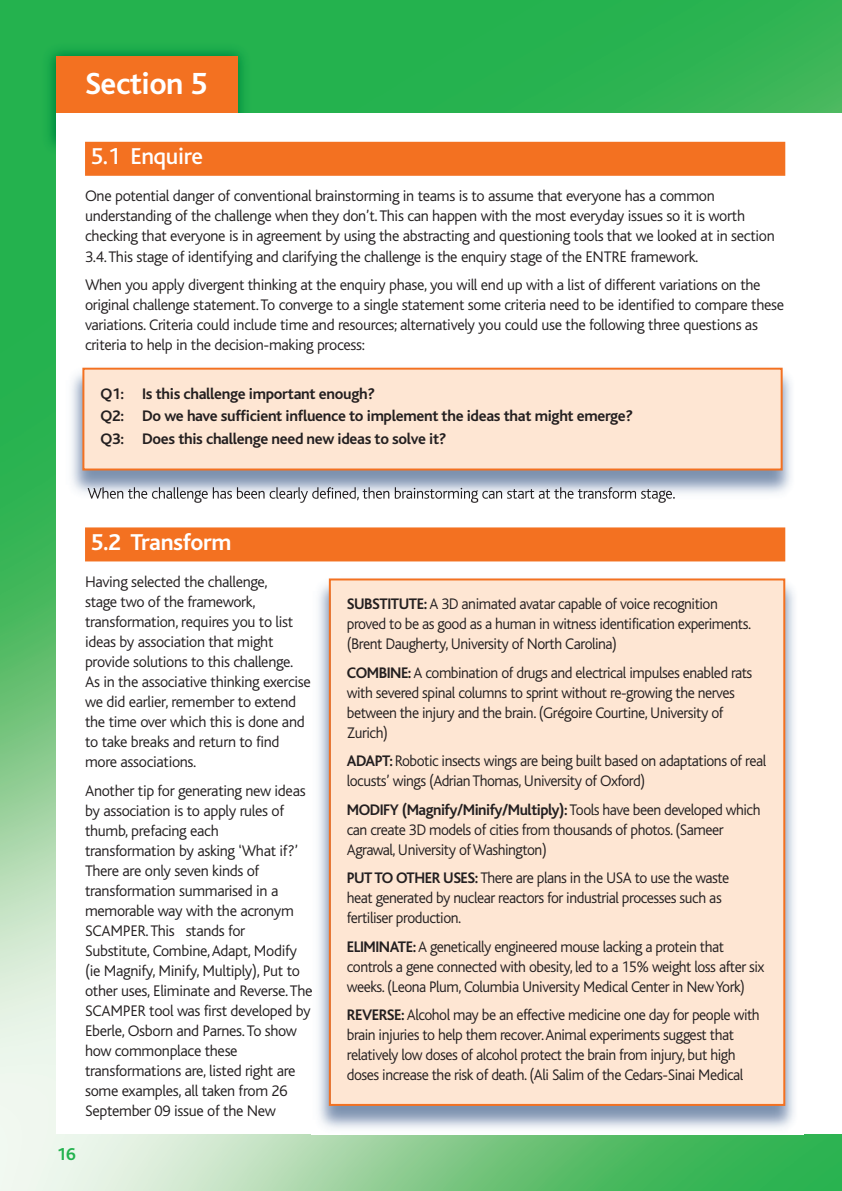
<style>
.page{position:relative;width:842px;height:1191px;background:#fff}
.page>*{position:absolute;margin:0;border:0;box-sizing:border-box;transform-origin:0 0}
.t1{font:700 32px "Bliss";letter-spacing:-.015em;color:#fff}
.t2{font:700 24px "Bliss";letter-spacing:-.015em;color:#fff}
.t3{font:500 24px "Bliss";letter-spacing:-.015em;color:#fff}
.t4{font:700 18px "Bliss";color:#22b24e}
.t5{font:300 16px/20px "Bliss";letter-spacing:-.02em;color:#231f20}
.t6{font:700 16px/22.8px "Bliss";letter-spacing:-.02em;color:#231f20}
.s1{font-weight:700}
</style>
<div class="page">
<img style="left:0;top:0;width:842px;height:1191px">
<img style="left:39px;top:39px;width:216px;height:120px">
<div style="left:57px;top:57px;width:181px;height:85px;background:#f37121"></div>
<div style="left:57px;top:113px;width:785px;height:1021px;background:#fff"></div>
<div style="left:85px;top:142px;width:700px;height:34px;background:#f37121"></div>
<div style="left:85px;top:527px;width:700px;height:34px;background:#f37121"></div>
<img style="left:71px;top:367px;width:720px;height:133px">
<img style="left:88px;top:487px;width:114px;height:13px">
<div style="left:84px;top:370px;width:697px;height:98px;background:#fee6d3"></div>
<div style="left:82px;top:368px;width:701px;height:102px;border:2px solid #f37121"></div>
<img style="left:311px;top:578px;width:492px;height:557px">
<div style="left:331px;top:580px;width:452px;height:524px;background:#fee6d3"></div>
<div style="left:329px;top:578px;width:456px;height:528px;border:2px solid #f37121"></div>
<h1 class="t1" style="left:85px;top:73px;width:124px">Section 5</h1>
<h2 class="t3" style="left:90px;top:149px;width:114px">5.1 Enquire</h2>
<p class="t5" style="left:85px;top:188px;width:691px">One potential danger of conventional brainstorming in teams is to assume that everyone has a common understanding of the challenge when they don’t.This can happen with the most everyday issues so it is worth checking that everyone is in agreement by using the abstracting and questioning tools that we looked at in section 3.4.This stage of identifying and clarifying the challenge is the enquiry stage of the ENTRE framework.</p>
<p class="t5" style="left:85px;top:276px;width:701px">When you apply divergent thinking at the enquiry phase, you will end up with a list of different variations on the original challenge statement.To converge to a single statement some criteria need to be identified to compare these variations. Criteria could include time and resources; alternatively you could use the following three questions as criteria to help in the decision-making process:</p>
<p class="t6" style="left:100px;top:384px;width:534px">Q1: Is this challenge important enough?<br>Q2: Do we have sufficient influence to implement the ideas that might emerge?<br>Q3: Does this challenge need new ideas to solve it?</p>
<h2 class="t2" style="left:90px;top:534px;width:143px">5.2 Transform</h2>
<p class="t5" style="left:85px;top:573px;width:227px">Having selected the challenge,<br>stage two of the framework, transformation, requires you to list ideas by association that might provide solutions to this challenge.<br>As in the associative thinking exercise we did earlier, remember to extend the time over which this is done and to take breaks and return to find more associations.</p>
<p class="t5" style="left:85px;top:782px;width:229px">Another tip for generating new ideas by association is to apply rules of thumb, prefacing each transformation by asking ‘What if?’<br>There are only seven kinds of transformation summarised in a memorable way with the acronym<br>SCAMPER.This stands for<br>Substitute, Combine,Adapt, Modify (ie Magnify, Minify, Multiply), Put to other uses, Eliminate and Reverse.The<br>SCAMPER tool was first developed by<br>Eberle, Osborn and Parnes.To show how commonplace these transformations are, listed right are some examples, all taken from 26<br>September 09 issue of the New</p>
<p class="t4" style="left:57px;top:1148px;width:21px">16</p>
<p class="t5" style="left:347px;top:595px;width:406px"><span class="s1">SUBSTITUTE:</span> A 3D animated avatar capable of voice recognition proved to be as good as a human in witness identification experiments. (Brent Daugherty, University of North Carolina)</p>
<p class="t5" style="left:347px;top:664px;width:407px"><span class="s1">COMBINE:</span> A combination of drugs and electrical impulses enabled rats with severed spinal columns to sprint without re-growing the nerves between the injury and the brain. (Grégoire Courtine, University of Zurich)</p>
<p class="t5" style="left:347px;top:752px;width:421px"><span class="s1">ADAPT:</span> Robotic insects wings are being built based on adaptations of real locusts’ wings (AdrianThomas, University of Oxford)</p>
<p class="t5" style="left:347px;top:801px;width:415px"><span class="s1">MODIFY (Magnify/Minify/Multiply):</span>Tools have been developed which can create 3D models of cities from thousands of photos. (Sameer<br>Agrawal, University ofWashington)</p>
<p class="t5" style="left:347px;top:869px;width:384px"><span class="s1">PUTTO OTHER USES:</span> There are plans in the USA to use the waste heat generated by nuclear reactors for industrial processes such as fertiliser production.</p>
<p class="t5" style="left:347px;top:938px;width:419px"><span class="s1">ELIMINATE:</span> A genetically engineered mouse lacking a protein that controls a gene connected with obesity, led to a 15% weight loss after six weeks. (Leona Plum, Columbia University Medical Center in NewYork)</p>
<p class="t5" style="left:347px;top:1006px;width:414px"><span class="s1">REVERSE:</span> Alcohol may be an effective medicine one day for people with brain injuries to help them recover.Animal experiments suggest that relatively low doses of alcohol protect the brain from injury, but high doses increase the risk of death. (Ali Salim of the Cedars-Sinai Medical</p>
</div>
